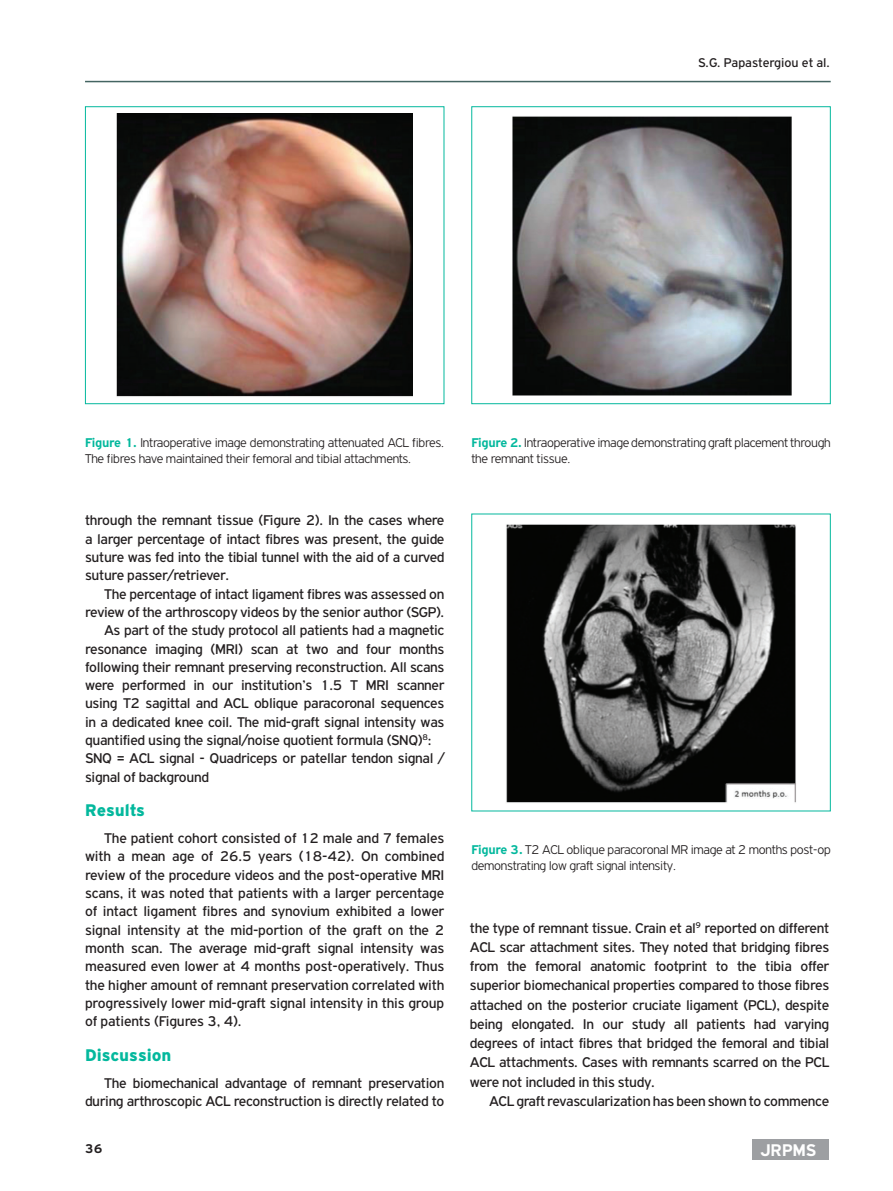
<style>
.page{position:relative;width:893px;height:1191px;background:#fff}
.page>*{position:absolute;margin:0;border:0;box-sizing:border-box;transform-origin:0 0}
.t1{font:900 18px "PF Highway Gothic";color:#03b89d}
.t2{font:700 18px "PF Highway Gothic";color:#fff}
.t3{font:15px/18.3px "PF Highway Gothic";letter-spacing:-.02em;color:#231f20;text-align:justify}
.t4{font:300 13.5px/16.2px "PF Highway Gothic";letter-spacing:-.02em;color:#231f20}
.t5{font:13.5px "PF Highway Gothic";color:#231f20}
.t6{font:700 13.5px "PF Highway Gothic";color:#231f20}
.s1{font-weight:700;color:#03b89d}
</style>
<div class="page">
<div style="left:753px;top:1139px;width:76px;height:20px;background:#9d9fa2"></div>
<hr style="left:85px;top:81px;width:746px;height:1px;background:#446562">
<img style="left:117px;top:113px;width:296px;height:284px">
<div style="left:85px;top:106px;width:359px;height:298px;border:1px solid #03b89d"></div>
<img style="left:512px;top:116px;width:280px;height:279px">
<div style="left:471px;top:106px;width:360px;height:298px;border:1px solid #03b89d"></div>
<img style="left:506px;top:524px;width:290px;height:279px">
<p class="t5" style="left:698px;top:56px;width:133px">S.G. Papastergiou et al.</p>
<p class="t4" style="left:85px;top:434px;width:361px"><span class="s1">Figure 1.</span> Intraoperative image demonstrating attenuated ACL fibres.<br>The fibres have maintained their femoral and tibial attachments.</p>
<p class="t4" style="left:471px;top:434px;width:361px"><span class="s1">Figure 2.</span> Intraoperative image demonstrating graft placement through the remnant tissue.</p>
<p class="t3" style="left:85px;top:511px;width:361px">through the remnant tissue (Figure 2). In the cases where a larger percentage of intact fibres was present, the guide suture was fed into the tibial tunnel with the aid of a curved suture passer/retriever.</p>
<p class="t3" style="left:104px;top:584px;width:342px">The percentage of intact ligament fibres was assessed on</p>
<p class="t3" style="left:85px;top:603px;width:361px">review of the arthroscopy videos by the senior author (SGP).</p>
<p class="t3" style="left:104px;top:621px;width:342px">As part of the study protocol all patients had a magnetic</p>
<p class="t3" style="left:85px;top:639px;width:361px">resonance imaging (MRI) scan at two and four months</p>
<p class="t3" style="left:85px;top:657px;width:361px">following their remnant preserving reconstruction. All scans</p>
<p class="t3" style="left:85px;top:676px;width:361px">were performed in our institution’s 1.5 T MRI scanner</p>
<p class="t3" style="left:85px;top:694px;width:361px">using T2 sagittal and ACL oblique paracoronal sequences</p>
<p class="t3" style="left:85px;top:712px;width:361px">in a dedicated knee coil. The mid-graft signal intensity was</p>
<p class="t3" style="left:85px;top:731px;width:348px">quantified using the signal/noise quotient formula (SNQ)<sup>8</sup>:</p>
<p class="t3" style="left:85px;top:749px;width:361px">SNQ = ACL signal - Quadriceps or patellar tendon signal /</p>
<p class="t3" style="left:85px;top:767px;width:125px">signal of background</p>
<p class="t1" style="left:85px;top:800px;width:61px">Results</p>
<p class="t3" style="left:85px;top:829px;width:361px;text-indent:19px">The patient cohort consisted of 12 male and 7 females with a mean age of 26.5 years (18-42). On combined review of the procedure videos and the post-operative MRI scans, it was noted that patients with a larger percentage of intact ligament fibres and synovium exhibited a lower signal intensity at the mid-portion of the graft on the 2 month scan. The average mid-graft signal intensity was measured even lower at 4 months post-operatively. Thus the higher amount of remnant preservation correlated with progressively lower mid-graft signal intensity in this group of patients (Figures 3, 4).</p>
<p class="t1" style="left:85px;top:1045px;width:88px">Discussion</p>
<p class="t3" style="left:85px;top:1073px;width:361px;text-align:right">The biomechanical advantage of remnant preservation during arthroscopic ACL reconstruction is directly related to</p>
<p class="t4" style="left:471px;top:841px;width:361px"><span class="s1">Figure 3.</span> T2 ACL oblique paracoronal MR image at 2 months post-op demonstrating low graft signal intensity.</p>
<p class="t3" style="left:470px;top:918px;width:361px;line-height:19.2px">the type of remnant tissue. Crain et al<sup>9</sup> reported on different ACL scar attachment sites. They noted that bridging fibres from the femoral anatomic footprint to the tibia offer superior biomechanical properties compared to those fibres attached on the posterior cruciate ligament (PCL), despite being elongated. In our study all patients had varying degrees of intact fibres that bridged the femoral and tibial ACL attachments. Cases with remnants scarred on the PCL were not included in this study.</p>
<p class="t3" style="left:489px;top:1091px;width:342px">ACL graft revascularization has been shown to commence</p>
<p class="t6" style="left:85px;top:1140px;width:19px">36</p>
<p class="t2" style="left:760px;top:1140px;width:58px">JRPMS</p>
</div>
